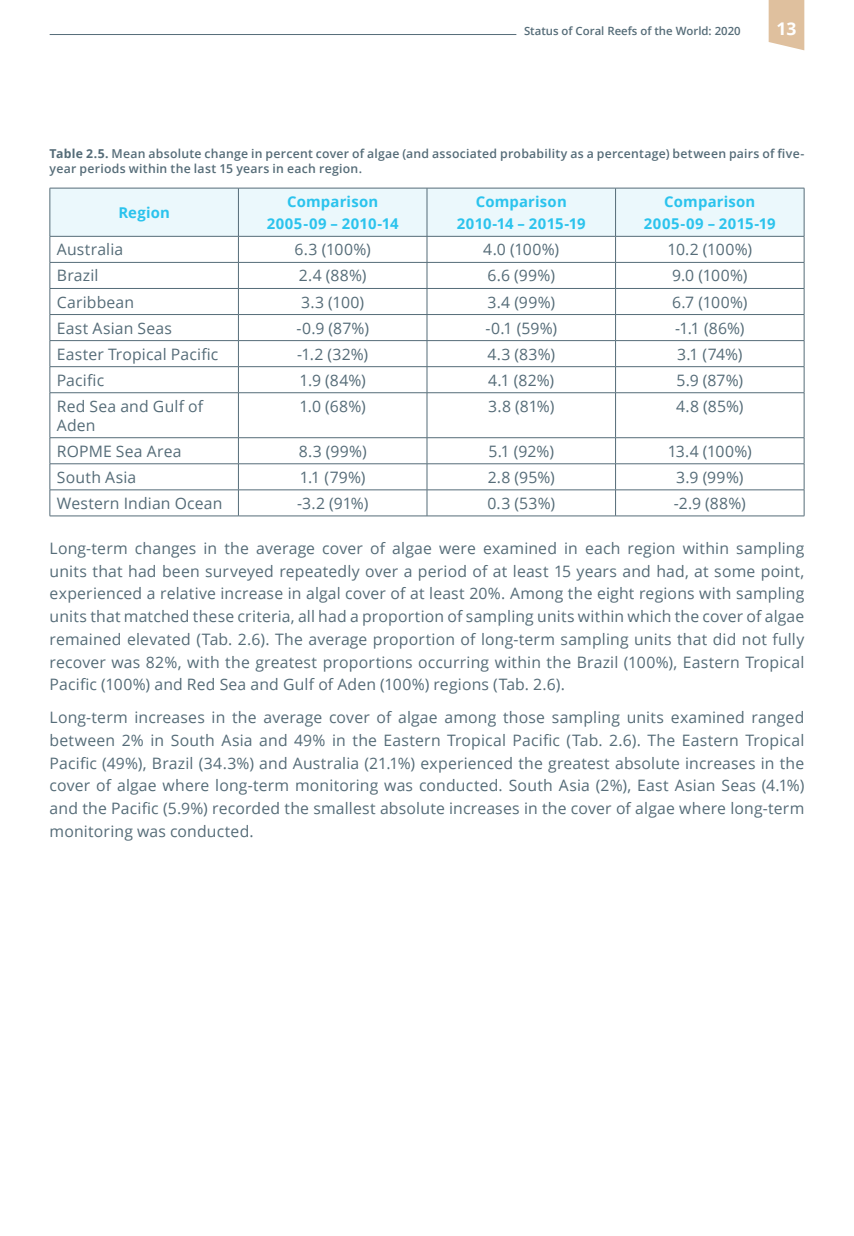
<style>
.page{position:relative;width:854px;height:1236px;background:#fff}
.page>*{position:absolute;margin:0;border:0;box-sizing:border-box;transform-origin:0 0}
.t1{font:700 17.5px "Open Sans";color:#fff}
.Text{font:15.75px/22.8px "Open Sans";letter-spacing:.01em;color:#556c78;text-align:justify}
.Table_text{font:15.75px/18.9px "Open Sans";letter-spacing:.01em;color:#556c78}
.Table_Header_1{font:700 14.88px "Open Sans";letter-spacing:.01em;color:#2bc3ed}
.Table_Header_1-2{font:700 14.88px "Open Sans";letter-spacing:.03em;color:#2bc3ed}
.Small_Print_Table{font:600 12.25px/14.7px "Open Sans";letter-spacing:.02em;color:#556c78}
.t2{font:600 11.38px "Open Sans";color:#556c78}
.s1{font-weight:700}
</style>
<div class="page">
<svg style="left:768px;top:0;width:36px;height:50px;background:#e2c5a7"></svg>
<hr style="left:50px;top:34px;width:466px;height:1px;background:#556c78">
<svg style="left:50px;top:188px;width:754px;height:204px"></svg>
<hr style="left:50px;top:392px;width:188px;height:1px;background:#556c78">
<hr style="left:50px;top:393px;width:1px;height:44px;background:#556c78">
<hr style="left:238px;top:392px;width:189px;height:1px;background:#556c78">
<hr style="left:238px;top:393px;width:1px;height:44px;background:#556c78">
<hr style="left:427px;top:392px;width:188px;height:1px;background:#556c78">
<hr style="left:426px;top:393px;width:1px;height:44px;background:#556c78">
<hr style="left:615px;top:392px;width:189px;height:1px;background:#556c78">
<hr style="left:615px;top:393px;width:1px;height:44px;background:#556c78">
<hr style="left:803px;top:393px;width:1px;height:44px;background:#556c78">
<hr style="left:50px;top:437px;width:188px;height:1px;background:#556c78">
<hr style="left:238px;top:437px;width:189px;height:1px;background:#556c78">
<hr style="left:427px;top:437px;width:188px;height:1px;background:#556c78">
<hr style="left:615px;top:437px;width:189px;height:1px;background:#556c78">
<hr style="left:50px;top:463px;width:188px;height:1px;background:#556c78">
<hr style="left:238px;top:463px;width:189px;height:1px;background:#556c78">
<hr style="left:427px;top:463px;width:188px;height:1px;background:#556c78">
<hr style="left:615px;top:463px;width:189px;height:1px;background:#556c78">
<hr style="left:50px;top:489px;width:188px;height:1px;background:#556c78">
<svg style="left:50px;top:438px;width:1px;height:77px"></svg>
<hr style="left:238px;top:489px;width:189px;height:1px;background:#556c78">
<svg style="left:238px;top:438px;width:1px;height:77px"></svg>
<hr style="left:427px;top:489px;width:188px;height:1px;background:#556c78">
<svg style="left:426px;top:438px;width:1px;height:77px"></svg>
<hr style="left:615px;top:489px;width:189px;height:1px;background:#556c78">
<svg style="left:615px;top:438px;width:1px;height:77px"></svg>
<svg style="left:803px;top:438px;width:1px;height:77px"></svg>
<hr style="left:50px;top:515px;width:188px;height:1px;background:#556c78">
<hr style="left:238px;top:515px;width:189px;height:1px;background:#556c78">
<hr style="left:427px;top:515px;width:188px;height:1px;background:#556c78">
<hr style="left:615px;top:515px;width:189px;height:1px;background:#556c78">
<p class="t2" style="left:524px;top:23px;width:218px">Status of Coral Reefs of the World: 2020</p>
<p class="t1" style="left:776px;top:16px;width:21px">13</p>
<p class="Small_Print_Table" style="left:50px;top:146px;width:756px"><span class="s1">Table 2.5.</span> Mean absolute change in percent cover of algae (and associated probability as a percentage) between pairs of five&shy;year periods within the last 15 years in each region.</p>
<p class="Table_Header_1" style="left:118px;top:202px;width:53px">Region</p>
<p class="Table_Header_1" style="left:287px;top:190px;width:92px">Comparison</p>
<p class="Table_Header_1-2" style="left:267px;top:213px;width:133px">2005-09 – 2010-14</p>
<p class="Table_Header_1" style="left:475px;top:190px;width:92px">Comparison</p>
<p class="Table_Header_1" style="left:456px;top:213px;width:130px">2010-14 – 2015-19</p>
<p class="Table_Header_1" style="left:664px;top:190px;width:92px">Comparison</p>
<p class="Table_Header_1-2" style="left:643px;top:213px;width:133px">2005-09 – 2015-19</p>
<p class="Table_text" style="left:57px;top:240px;width:68px">Australia</p>
<p class="Table_text" style="left:294px;top:240px;width:78px">6.3 (100%)</p>
<p class="Table_text" style="left:483px;top:240px;width:77px">4.0 (100%)</p>
<p class="Table_text" style="left:667px;top:240px;width:86px">10.2 (100%)</p>
<p class="Table_text" style="left:57px;top:266px;width:43px">Brazil</p>
<p class="Table_text" style="left:299px;top:266px;width:69px">2.4 (88%)</p>
<p class="Table_text" style="left:487px;top:266px;width:69px">6.6 (99%)</p>
<p class="Table_text" style="left:672px;top:266px;width:77px">9.0 (100%)</p>
<p class="Table_text" style="left:57px;top:292px;width:79px">Caribbean</p>
<p class="Table_text" style="left:301px;top:292px;width:65px">3.3 (100)</p>
<p class="Table_text" style="left:487px;top:292px;width:69px">3.4 (99%)</p>
<p class="Table_text" style="left:672px;top:292px;width:77px">6.7 (100%)</p>
<p class="Table_text" style="left:57px;top:318px;width:116px">East Asian Seas</p>
<p class="Table_text" style="left:296px;top:318px;width:74px">-0.9 (87%)</p>
<p class="Table_text" style="left:485px;top:318px;width:73px">-0.1 (59%)</p>
<p class="Table_text" style="left:675px;top:318px;width:71px">-1.1 (86%)</p>
<p class="Table_text" style="left:57px;top:344px;width:163px">Easter Tropical Pacific</p>
<p class="Table_text" style="left:297px;top:344px;width:73px">-1.2 (32%)</p>
<p class="Table_text" style="left:487px;top:344px;width:69px">4.3 (83%)</p>
<p class="Table_text" style="left:676px;top:344px;width:67px">3.1 (74%)</p>
<p class="Table_text" style="left:57px;top:370px;width:49px">Pacific</p>
<p class="Table_text" style="left:299px;top:370px;width:68px">1.9 (84%)</p>
<p class="Table_text" style="left:488px;top:370px;width:67px">4.1 (82%)</p>
<p class="Table_text" style="left:676px;top:370px;width:68px">5.9 (87%)</p>
<p class="Table_text" style="left:57px;top:396px;width:148px">Red Sea and Gulf of<br>Aden</p>
<p class="Table_text" style="left:299px;top:396px;width:68px">1.0 (68%)</p>
<p class="Table_text" style="left:488px;top:396px;width:68px">3.8 (81%)</p>
<p class="Table_text" style="left:676px;top:396px;width:69px">4.8 (85%)</p>
<p class="Table_text" style="left:57px;top:441px;width:126px">ROPME Sea Area</p>
<p class="Table_text" style="left:298px;top:441px;width:69px">8.3 (99%)</p>
<p class="Table_text" style="left:488px;top:441px;width:67px">5.1 (92%)</p>
<p class="Table_text" style="left:667px;top:441px;width:86px">13.4 (100%)</p>
<p class="Table_text" style="left:57px;top:467px;width:81px">South Asia</p>
<p class="Table_text" style="left:300px;top:467px;width:67px">1.1 (79%)</p>
<p class="Table_text" style="left:487px;top:467px;width:68px">2.8 (95%)</p>
<p class="Table_text" style="left:676px;top:467px;width:69px">3.9 (99%)</p>
<p class="Table_text" style="left:57px;top:493px;width:167px">Western Indian Ocean</p>
<p class="Table_text" style="left:297px;top:493px;width:73px">-3.2 (91%)</p>
<p class="Table_text" style="left:487px;top:493px;width:69px">0.3 (53%)</p>
<p class="Table_text" style="left:673px;top:493px;width:73px">-2.9 (88%)</p>
<p class="Text" style="left:50px;top:536px;width:756px">Long-term changes in the average cover of algae were examined in each region within sampling units that had been surveyed repeatedly over a period of at least 15 years and had, at some point, experienced a relative increase in algal cover of at least 20%. Among the eight regions with sampling units that matched these criteria, all had a proportion of sampling units within which the cover of algae remained elevated (Tab. 2.6). The average proportion of long-term sampling units that did not fully recover was 82%, with the greatest proportions occurring within the Brazil (100%), Eastern Tropical Pacific (100%) and Red Sea and Gulf of Aden (100%) regions (Tab. 2.6).</p>
<p class="Text" style="left:50px;top:705px;width:756px">Long-term increases in the average cover of algae among those sampling units examined ranged between 2% in South Asia and 49% in the Eastern Tropical Pacific (Tab. 2.6). The Eastern Tropical Pacific (49%), Brazil (34.3%) and Australia (21.1%) experienced the greatest absolute increases in the cover of algae where long-term monitoring was conducted. South Asia (2%), East Asian Seas (4.1%) and the Pacific (5.9%) recorded the smallest absolute increases in the cover of algae where long-term monitoring was conducted.</p>
</div>
